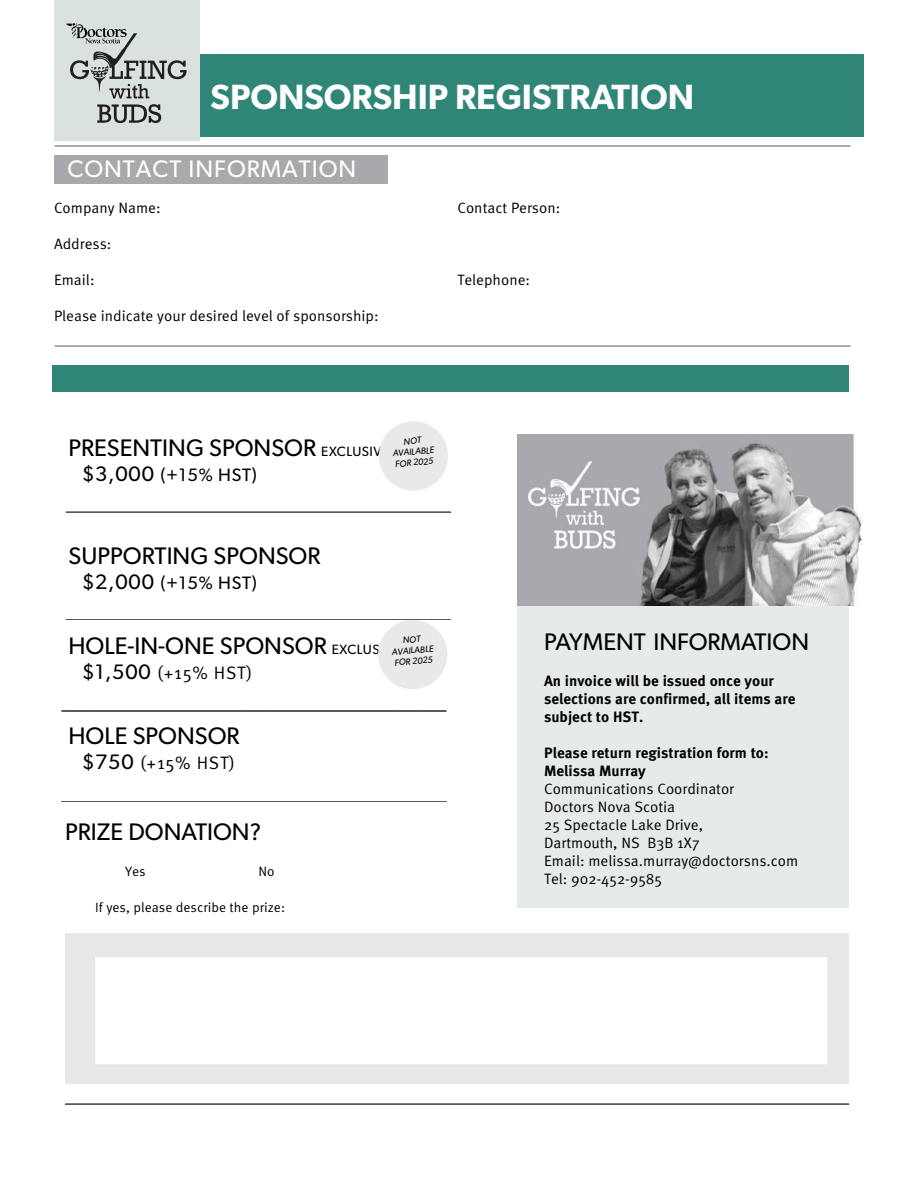
<style>
.page{position:relative;width:918px;height:1188px;background:#fff}
.page>*{position:absolute;margin:0;border:0;box-sizing:border-box;transform-origin:0 0}
.t1{font:600 35.25px "Gibson";color:#fff}
.t2{font:24px "Gibson";color:#000}
.t3{font:24px "Gibson";letter-spacing:.04em;color:#fff}
.t4{font:18px "Gibson";letter-spacing:.04em;color:#000}
.t5{font:18px "Meta OT Norm";letter-spacing:.04em;color:#000}
.t6{font:15px/18px "Meta OT Norm";color:#000}
.t7{font:700 15px/18px "Meta OT";color:#000}
.t8{font:13.5px "Meta OT Norm";color:#000}
.t9{font:italic 9px/10.8px "Gibson";color:#000;text-align:center}
.s1{font-size:13.5px}
.s2{font-size:21px}
.s3{font-family:"Gibson";font-size:21px}
</style>
<div class="page">
<div style="left:54px;top:156px;width:334px;height:28px;background:#a7a9ac"></div>
<div style="left:518px;top:606px;width:331px;height:302px;background:#e6ebe9"></div>
<div style="left:65px;top:934px;width:784px;height:150px;background:#e6e7e8"></div>
<svg style="left:65px;top:1104px;width:784px;height:1px"></svg>
<svg style="left:61px;top:710px;width:385px;height:2px"></svg>
<svg style="left:61px;top:801px;width:385px;height:1px"></svg>
<svg style="left:66px;top:512px;width:385px;height:1px"></svg>
<div style="left:94px;top:956px;width:735px;height:110px;background:#fff;border:2px solid #e6e7e8"></div>
<div style="left:52px;top:365px;width:797px;height:27px;background:#2f8676"></div>
<hr style="left:55px;top:146px;width:795px;height:1px;background:#58595b">
<hr style="left:55px;top:346px;width:795px;height:1px;background:#58595b">
<div style="left:54px;top:54px;width:810px;height:82px;background:#2f8676"></div>
<img style="left:518px;top:434px;width:344px;height:172px">
<div style="left:54px;top:0;width:146px;height:141px;background:#d9e2df"></div>
<svg style="left:66px;top:23px;width:121px;height:100px"></svg>
<svg style="left:379px;top:421px;width:69px;height:70px"></svg>
<svg style="left:66px;top:619px;width:385px;height:70px"></svg>
<h1 class="t1" style="left:211px;top:76px;width:485px">SPONSORSHIP REGISTRATION</h1>
<h2 class="t3" style="left:68px;top:155px;width:290px">CONTACT INFORMATION</h2>
<p class="t6" style="left:54px;top:199px;width:108px">Company Name:</p>
<p class="t6" style="left:458px;top:199px;width:104px">Contact Person:</p>
<p class="t6" style="left:54px;top:235px;width:59px">Address:</p>
<p class="t6" style="left:54px;top:271px;width:42px">Email:</p>
<p class="t6" style="left:458px;top:271px;width:74px">Telephone:</p>
<p class="t6" style="left:54px;top:307px;width:326px">Please indicate your desired level of sponsorship:</p>
<p class="t9" style="left:391px;top:437px;width:43px;rotate:-5deg">NOT<br>AVAILABLE<br>FOR 2025</p>
<h2 class="t2" style="left:69px;top:433px;width:322px">PRESENTING SPONSOR <span class="s1">EXCLUSIVE</span></h2>
<p class="t4" style="left:82px;top:464px;width:176px"><span class="s2">$3,000</span> (+15% HST)</p>
<h2 class="t2" style="left:69px;top:541px;width:253px">SUPPORTING SPONSOR</h2>
<p class="t4" style="left:82px;top:572px;width:176px"><span class="s2">$2,000</span> (+15% HST)</p>
<p class="t9" style="left:391px;top:636px;width:43px;rotate:-5deg">NOT<br>AVAILABLE<br>FOR 2025</p>
<h2 class="t2" style="left:69px;top:631px;width:333px">HOLE-IN-ONE SPONSOR <span class="s1">EXCLUSIVE</span></h2>
<p class="t5" style="left:82px;top:662px;width:172px"><span class="s3">$1,500</span> (+15% HST)</p>
<h2 class="t2" style="left:69px;top:721px;width:173px">HOLE SPONSOR</h2>
<p class="t5" style="left:82px;top:752px;width:155px"><span class="s3">$750</span> (+15% HST)</p>
<h2 class="t2" style="left:65px;top:818px;width:198px">PRIZE DONATION?</h2>
<p class="t8" style="left:125px;top:864px;width:22px">Yes</p>
<p class="t8" style="left:258px;top:864px;width:18px">No</p>
<p class="t8" style="left:95px;top:900px;width:191px">If yes, please describe the prize:</p>
<h2 class="t2" style="left:544px;top:627px;width:267px">PAYMENT INFORMATION</h2>
<p class="t7" style="left:544px;top:672px;width:253px">An invoice will be issued once your selections are confirmed, all items are subject to HST.</p>
<p class="t7" style="left:544px;top:744px;width:226px">Please return registration form to:<br>Melissa Murray</p>
<p class="t6" style="left:544px;top:780px;width:256px">Communications Coordinator<br>Doctors Nova Scotia<br>25 Spectacle Lake Drive,<br>Dartmouth, NS B3B 1X7<br>Email: melissa.murray@doctorsns.com<br>Tel: 902-452-9585</p>
</div>
